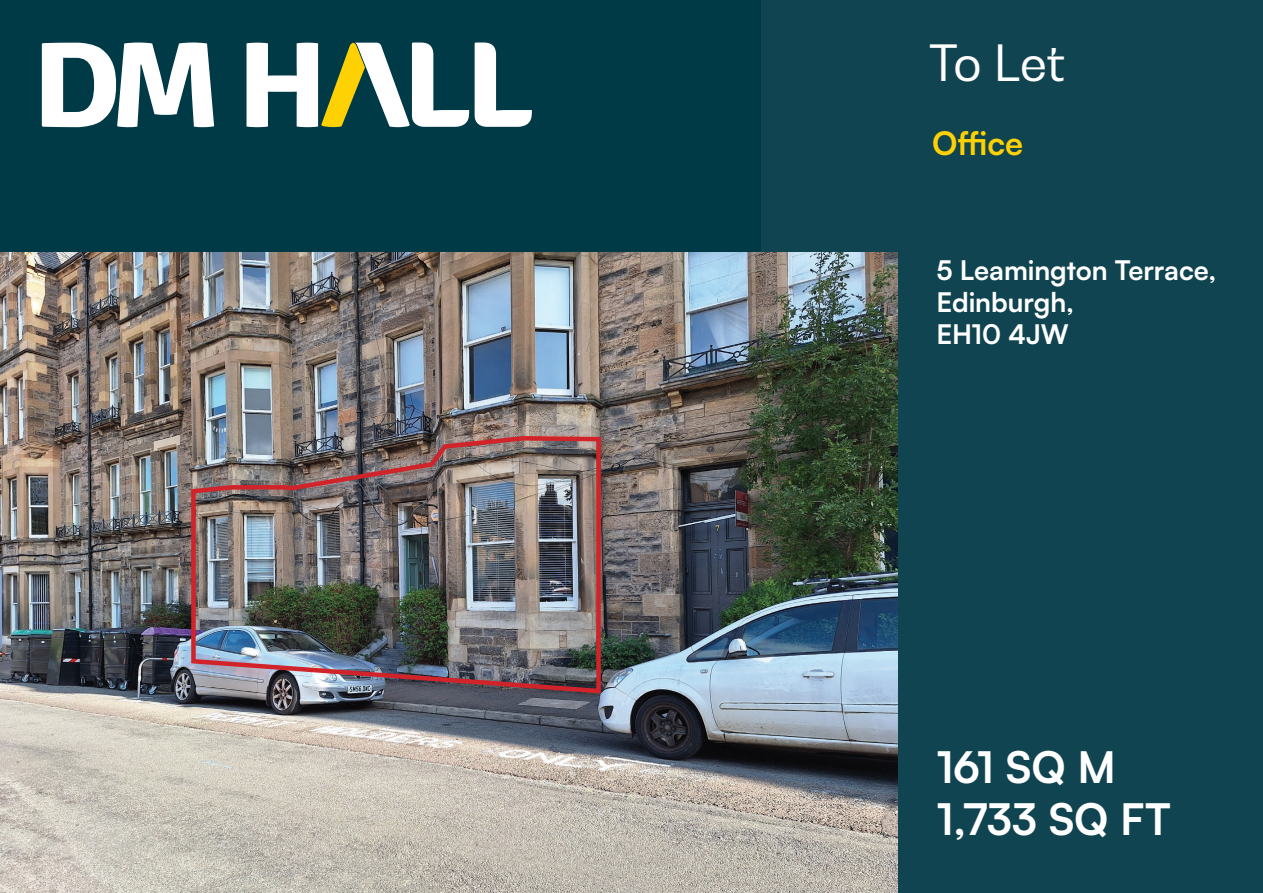
<style>
.page{position:relative;width:1263px;height:893px;background:#fff}
.page>*{position:absolute;margin:0;border:0;box-sizing:border-box;transform-origin:0 0}
.t1{font:49.5px "Bw Gradual DEMO";color:#fff}
.Sizes{font:700 43.5px "Satoshi";letter-spacing:-.01em;color:#fff}
.retail_industrial_office_etc{font:700 32.25px "Satoshi";color:#fed105}
.Address{font:700 27px "Satoshi";letter-spacing:-.005em;color:#fff}
</style>
<div class="page">
<div style="left:0;top:0;width:863px;height:893px;background:#003a47"></div>
<div style="left:762px;top:0;width:501px;height:893px;background:#114451"></div>
<svg style="left:42px;top:43px;width:172px;height:84px"></svg>
<svg style="left:475px;top:43px;width:57px;height:84px"></svg>
<svg style="left:247px;top:43px;width:222px;height:84px"></svg>
<img style="left:0;top:252px;width:898px;height:641px">
<img style="left:189px;top:434px;width:414px;height:262px">
<p class="t1" style="left:929px;top:30px;width:137px">To Let</p>
<p class="retail_industrial_office_etc" style="left:932px;top:120px;width:92px">Office</p>
<p class="Address" style="left:936px;top:250px;width:282px">5 Leamington Terrace,</p>
<p class="Address" style="left:936px;top:283px;width:139px">Edinburgh,</p>
<p class="Address" style="left:936px;top:315px;width:134px">EH10 4JW</p>
<p class="Sizes" style="left:936px;top:735px;width:181px">161 SQ M</p>
<p class="Sizes" style="left:936px;top:788px;width:236px">1,733 SQ FT</p>
</div>
